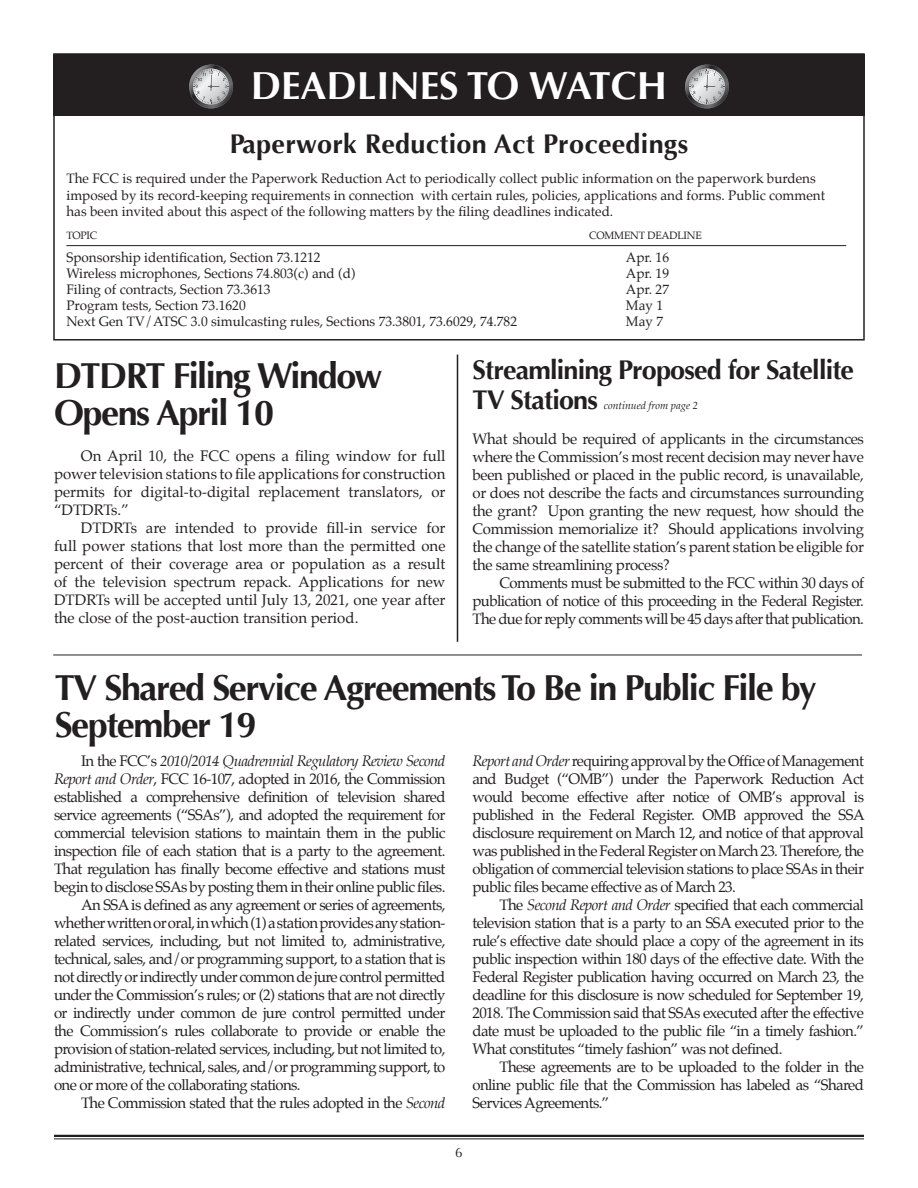
<style>
.page{position:relative;width:918px;height:1188px;background:#fff}
.page>*{position:absolute;margin:0;border:0;box-sizing:border-box;transform-origin:0 0}
.t1{font:700 39px "Optima";color:#fff}
.t2{font:700 36px/37.5px "Optima";letter-spacing:-.04em;color:#231f20}
.t3{font:700 27px/30px "Optima";letter-spacing:-.03em;color:#231f20}
.t4{font:700 27px "Optima";letter-spacing:.01em;color:#231f20}
.t5{font:15px/18px "Palatino";letter-spacing:-.04em;color:#231f20;text-align:justify}
.t6{font:italic 15px "Palatino";letter-spacing:-.04em;color:#231f20}
.t7{font:13.5px/16.2px "Palatino";color:#231f20}
.t8{font:13.5px "Optima";color:#231f20}
.t9{font:10.5px "Palatino";letter-spacing:-.02em;color:#231f20}
.t10{font:italic 10.5px "Palatino";color:#231f20}
.s1{font-style:normal}
.s2{font-style:italic}
</style>
<div class="page">
<hr style="left:54px;top:1135px;width:810px;height:2px;background:#231f20">
<hr style="left:54px;top:1138px;width:810px;height:1px;background:#231f20">
<hr style="left:66px;top:245px;width:780px;height:1px;background:#231f20">
<div style="left:53px;top:54px;width:812px;height:61px;background:#231f20"></div>
<svg style="left:189px;top:64px;width:44px;height:45px"></svg>
<svg style="left:189px;top:65px;width:44px;height:43px"></svg>
<svg style="left:685px;top:64px;width:44px;height:45px"></svg>
<svg style="left:685px;top:65px;width:44px;height:43px"></svg>
<hr style="left:457px;top:355px;width:1px;height:287px;background:#231f20">
<hr style="left:53px;top:655px;width:809px;height:1px;background:#231f20">
<h1 class="t1" style="left:251px;top:63px;width:418px">DEADLINES TO WATCH</h1>
<h3 class="t4" style="left:230px;top:128px;width:460px">Paperwork Reduction Act Proceedings</h3>
<p class="t7" style="left:66px;top:171px;width:760px">The FCC is required under the Paperwork Reduction Act to periodically collect public information on the paperwork burdens imposed by its record-keeping requirements in connection with certain rules, policies, applications and forms. Public comment has been invited about this aspect of the following matters by the filing deadlines indicated.</p>
<p class="t9" style="left:66px;top:226px;width:32px">TOPIC</p>
<p class="t9" style="left:589px;top:226px;width:114px">COMMENT DEADLINE</p>
<p class="t7" style="left:66px;top:249px;width:256px">Sponsorship identification, Section 73.1212</p>
<p class="t7" style="left:626px;top:249px;width:45px">Apr. 16</p>
<p class="t7" style="left:66px;top:265px;width:291px">Wireless microphones, Sections 74.803(c) and (d)</p>
<p class="t7" style="left:626px;top:265px;width:45px">Apr. 19</p>
<p class="t7" style="left:66px;top:281px;width:206px">Filing of contracts, Section 73.3613</p>
<p class="t7" style="left:626px;top:281px;width:45px">Apr. 27</p>
<p class="t7" style="left:66px;top:297px;width:181px">Program tests, Section 73.1620</p>
<p class="t7" style="left:626px;top:297px;width:39px">May 1</p>
<p class="t7" style="left:66px;top:314px;width:452px">Next Gen TV/ATSC 3.0 simulcasting rules, Sections 73.3801, 73.6029, 74.782</p>
<p class="t7" style="left:626px;top:314px;width:39px">May 7</p>
<h2 class="t2" style="left:54px;top:357px;width:330px">DTDRT Filing Window<br>Opens April 10</h2>
<h3 class="t3" style="left:472px;top:355px;width:383px">Streamlining Proposed for Satellite<br>TV Stations</h3>
<p class="t10" style="left:604px;top:397px;width:96px">continued from page 2</p>
<p class="t5" style="left:472px;top:430px;width:393px">What should be required of applicants in the circumstances where the Commission’s most recent decision may never have been published or placed in the public record, is unavailable, or does not describe the facts and circumstances surrounding the grant? Upon granting the new request, how should the Commission memorialize it? Should applications involving the change of the satellite station’s parent station be eligible for the same streamlining process?</p>
<p class="t5" style="left:472px;top:574px;width:393px;text-indent:27px">Comments must be submitted to the FCC within 30 days of publication of notice of this proceeding in the Federal Register.<br>The due for reply comments will be 45 days after that publication.</p>
<p class="t5" style="left:54px;top:446px;width:393px;text-indent:27px">On April 10, the FCC opens a filing window for full power television stations to file applications for construction permits for digital-to-digital replacement translators, or “DTDRTs.”</p>
<p class="t5" style="left:54px;top:518px;width:393px;text-indent:27px">DTDRTs are intended to provide fill-in service for full power stations that lost more than the permitted one percent of their coverage area or population as a result of the television spectrum repack. Applications for new DTDRTs will be accepted until July 13, 2021, one year after the close of the post-auction transition period.</p>
<h2 class="t2" style="left:55px;top:669px;width:763px">TV Shared Service Agreements To Be in Public File by<br>September 19</h2>
<p class="t6" style="left:81px;top:749px;width:366px"><span class="s1">In the FCC’s</span> 2010/2014 Quadrennial Regulatory Review Second</p>
<p class="t5" style="left:54px;top:770px;width:393px"><span class="s2">Report and Order</span>, FCC 16-107, adopted in 2016, the Commission</p>
<p class="t5" style="left:54px;top:788px;width:393px">established a comprehensive definition of television shared</p>
<p class="t5" style="left:54px;top:806px;width:393px">service agreements (“SSAs”), and adopted the requirement for</p>
<p class="t5" style="left:54px;top:824px;width:393px">commercial television stations to maintain them in the public</p>
<p class="t5" style="left:54px;top:842px;width:393px">inspection file of each station that is a party to the agreement.</p>
<p class="t5" style="left:54px;top:860px;width:393px">That regulation has finally become effective and stations must</p>
<p class="t5" style="left:54px;top:878px;width:393px">begin to disclose SSAs by posting them in their online public files.</p>
<p class="t5" style="left:81px;top:896px;width:366px">An SSA is defined as any agreement or series of agreements,</p>
<p class="t5" style="left:54px;top:914px;width:393px">whether written or oral, in which (1) a station provides any station-</p>
<p class="t5" style="left:54px;top:932px;width:393px">related services, including, but not limited to, administrative,</p>
<p class="t5" style="left:54px;top:950px;width:393px">technical, sales, and/or programming support, to a station that is</p>
<p class="t5" style="left:54px;top:968px;width:393px">not directly or indirectly under common de jure control permitted</p>
<p class="t5" style="left:54px;top:986px;width:393px">under the Commission’s rules; or (2) stations that are not directly</p>
<p class="t5" style="left:54px;top:1004px;width:393px">or indirectly under common de jure control permitted under</p>
<p class="t5" style="left:54px;top:1022px;width:393px">the Commission’s rules collaborate to provide or enable the</p>
<p class="t5" style="left:54px;top:1040px;width:393px">provision of station-related services, including, but not limited to,</p>
<p class="t5" style="left:54px;top:1058px;width:393px">administrative, technical, sales, and/or programming support, to</p>
<p class="t5" style="left:54px;top:1076px;width:248px">one or more of the collaborating stations.</p>
<p class="t5" style="left:81px;top:1094px;width:366px">The Commission stated that the rules adopted in the <span class="s2">Second</span></p>
<p class="t5" style="left:472px;top:752px;width:394px"><span class="s2">Report and Order</span> requiring approval by the Office of Management and Budget (“OMB”) under the Paperwork Reduction Act would become effective after notice of OMB’s approval is published in the Federal Register. OMB approved the SSA disclosure requirement on March 12, and notice of that approval was published in the Federal Register on March 23. Therefore, the obligation of commercial television stations to place SSAs in their public files became effective as of March 23.</p>
<p class="t5" style="left:472px;top:896px;width:393px;text-indent:27px">The <span class="s2">Second Report and Order</span> specified that each commercial television station that is a party to an SSA executed prior to the rule’s effective date should place a copy of the agreement in its public inspection within 180 days of the effective date. With the Federal Register publication having occurred on March 23, the deadline for this disclosure is now scheduled for September 19, 2018. The Commission said that SSAs executed after the effective date must be uploaded to the public file “in a timely fashion.” What constitutes “timely fashion” was not defined.</p>
<p class="t5" style="left:472px;top:1058px;width:393px;text-indent:27px">These agreements are to be uploaded to the folder in the online public file that the Commission has labeled as “Shared Services Agreements.”</p>
<p class="t8" style="left:455px;top:1144px;width:9px">6</p>
</div>
